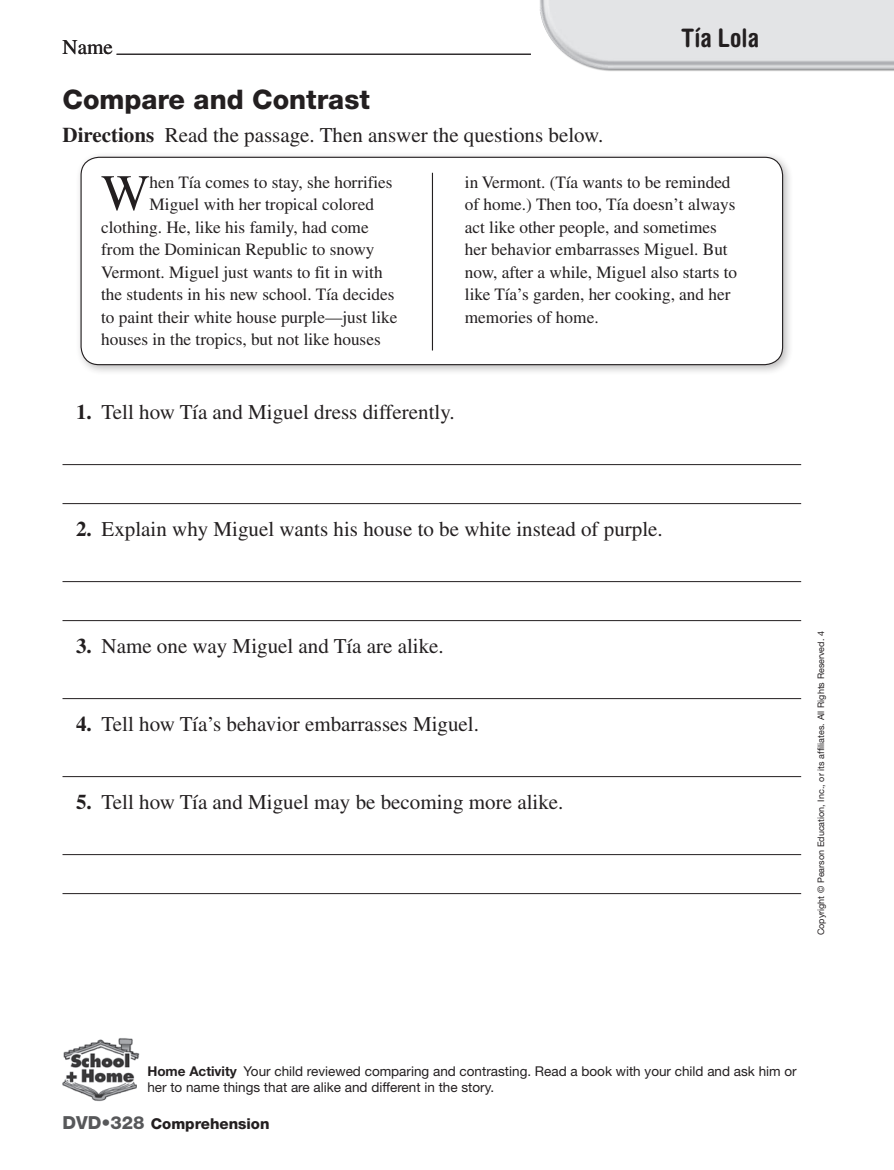
<style>
.page{position:relative;width:894px;height:1170px;background:#fff}
.page>*{position:absolute;margin:0;border:0;box-sizing:border-box;transform-origin:0 0}
.t1{font:51.3px "Times LT Std";color:#231f20}
.t2{font:800 27px "Helvetica Neue LT Std";color:#231f20}
.t3{font:700 condensed 25.5px "Helvetica Rounded LT Std";color:#231f20}
.t4{font:21px "Times LT Std";color:#231f20}
.t5{font:17.25px/22.5px "Times LT Std";color:#231f20}
.t6{font:800 15px "Helvetica Neue LT Std";color:#231f20}
.t7{font:13.5px/16.5px "Helvetica Neue LT Std";color:#231f20}
.t8{font:9px "Helvetica Neue LT Std";color:#231f20}
.s1{font-weight:700}
.s2{font-size:18px;color:#57585a}
</style>
<div class="page">
<img style="left:62px;top:1038px;width:78px;height:64px">
<hr style="left:116px;top:54px;width:414px;height:1px;background:#231f20">
<img style="left:527px;top:0;width:366px;height:71px">
<hr style="left:62px;top:464px;width:738px;height:1px;background:#231f20">
<hr style="left:62px;top:503px;width:738px;height:1px;background:#231f20">
<hr style="left:62px;top:581px;width:738px;height:1px;background:#231f20">
<hr style="left:62px;top:620px;width:738px;height:1px;background:#231f20">
<hr style="left:62px;top:698px;width:738px;height:1px;background:#231f20">
<hr style="left:62px;top:776px;width:738px;height:1px;background:#231f20">
<hr style="left:62px;top:854px;width:738px;height:1px;background:#231f20">
<hr style="left:62px;top:893px;width:738px;height:1px;background:#231f20">
<div style="left:75px;top:151px;width:718px;height:225px;background:#231f20;opacity:.3"></div>
<div style="left:81px;top:157px;width:701px;height:208px;background:#fff;border-radius:18px"></div>
<div style="left:80px;top:157px;width:702px;height:208px;border:1px solid #231f20;border-radius:18px"></div>
<hr style="left:432px;top:173px;width:1px;height:178px;background:#231f20">
<p class="t4" style="left:62px;top:35px;width:52px">Name</p>
<p class="t3" style="left:681px;top:23px;width:79px">Tía Lola</p>
<p class="t2" style="left:62px;top:83px;width:309px">Compare and Contrast</p>
<p class="t4" style="left:62px;top:123px;width:542px"><span class="s1">Directions</span> Read the passage. Then answer the questions below.</p>
<p class="t1" style="left:101px;top:164px;width:50px">W</p>
<p class="t5" style="left:149px;top:171px;width:244px">hen Tía comes to stay, she horrifies</p>
<p class="t5" style="left:464px;top:170px;width:274px">in Vermont. (Tía wants to be reminded of home.) Then too, Tía doesn’t always act like other people, and sometimes her behavior embarrasses Miguel. But now, after a while, Miguel also starts to like Tía’s garden, her cooking, and her memories of home.</p>
<p class="t5" style="left:149px;top:193px;width:226px">Miguel with her tropical colored</p>
<p class="t5" style="left:101px;top:216px;width:269px">clothing. He, like his family, had come</p>
<p class="t5" style="left:101px;top:238px;width:275px">from the Dominican Republic to snowy</p>
<p class="t5" style="left:101px;top:261px;width:283px">Vermont. Miguel just wants to fit in with</p>
<p class="t5" style="left:101px;top:283px;width:295px">the students in his new school. Tía decides</p>
<p class="t5" style="left:101px;top:305px;width:297px">to paint their white house purple—just like</p>
<p class="t5" style="left:101px;top:328px;width:281px">houses in the tropics, but not like houses</p>
<p class="t4" style="left:76px;top:400px;width:380px"><span class="s1">1.</span> Tell how Tía and Miguel dress differently.</p>
<p class="t4" style="left:76px;top:517px;width:588px"><span class="s1">2.</span> Explain why Miguel wants his house to be white instead of purple.</p>
<p class="t4" style="left:76px;top:634px;width:369px"><span class="s1">3.</span> Name one way Miguel and Tía are alike.</p>
<p class="t4" style="left:76px;top:712px;width:404px"><span class="s1">4.</span> Tell how Tía’s behavior embarrasses Miguel.</p>
<p class="t4" style="left:76px;top:790px;width:488px"><span class="s1">5.</span> Tell how Tía and Miguel may be becoming more alike.</p>
<p class="t8" style="left:815px;top:935px;width:306px;rotate:-90deg">Copyright © Pearson Education, Inc., or its affiliates. All Rights Reserved. 4</p>
<p class="t7" style="left:147px;top:1062px;width:650px"><span class="s1">Home Activity</span> Your child reviewed comparing and contrasting. Read a book with your child and ask him or her to name things that are alike and different in the story.</p>
<p class="t6" style="left:62px;top:1115px;width:208px"><span class="s2">DVD•328</span> Comprehension</p>
</div>
